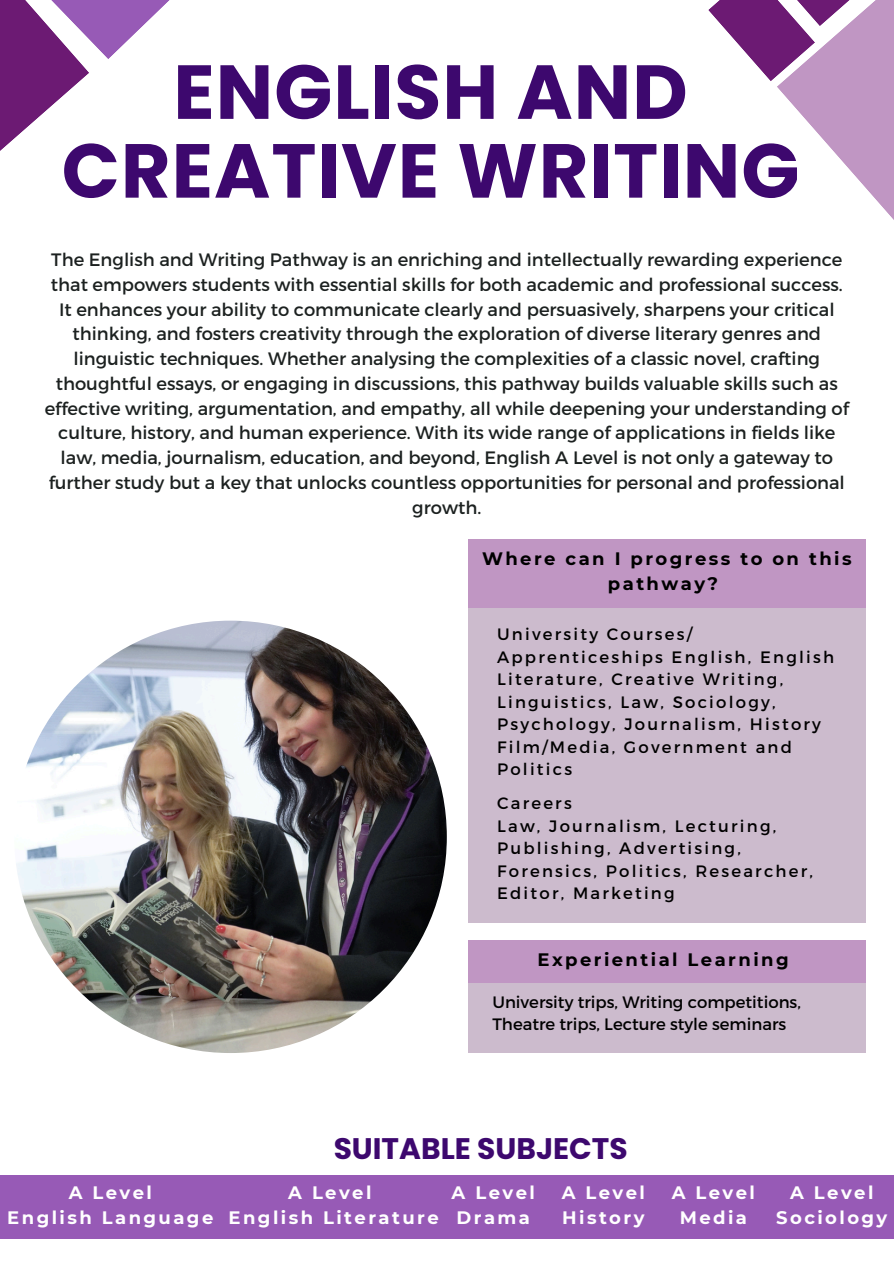
<style>
.page{position:relative;width:894px;height:1264px;background:#fff}
.page>*{position:absolute;margin:0;border:0;box-sizing:border-box;transform-origin:0 0}
.t1{font:700 76.35px/78.8px "Poppins";letter-spacing:.015em;color:#3d086e;text-align:center}
.t2{font:700 29.7px "Poppins";color:#3d086e}
.t3{font:18px/24.8px "Montserrat";color:#1c2120;text-align:center}
.t4{font:700 18px/24.8px "Montserrat";letter-spacing:.135em;color:#fff;text-align:center}
.t5{font:700 18px/24.8px "Montserrat";letter-spacing:.135em;color:#000;text-align:center}
.t6{font:16.5px/22.5px "Montserrat";letter-spacing:.135em;color:#000}
.t7{font:16.5px/22.5px "Montserrat";color:#000}
</style>
<div class="page">
<svg style="left:708px;top:0;width:68px;height:81px"></svg>
<svg style="left:776px;top:0;width:117px;height:219px;fill:#c096c3"></svg>
<svg style="left:0;top:0;width:170px;height:151px"></svg>
<div style="left:0;top:1175px;width:893px;height:63px;background:#975ab6"></div>
<div style="left:468px;top:592px;width:397px;height:330px;background:#ccbbcd"></div>
<div style="left:468px;top:970px;width:397px;height:83px;background:#ccbbcd"></div>
<div style="left:468px;top:939px;width:397px;height:43px;background:#c096c3"></div>
<div style="left:468px;top:539px;width:397px;height:68px;background:#c096c3"></div>
<img style="left:14px;top:620px;width:432px;height:433px;border-radius:50%">
<h3 class="t1" style="left:62px;top:53px;width:739px">ENGLISH AND<br>CREATIVE WRITING</h3>
<h3 class="t3" style="left:45px;top:246px;width:805px">The English and Writing Pathway is an enriching and intellectually rewarding experience that empowers students with essential skills for both academic and professional success.<br>It enhances your ability to communicate clearly and persuasively, sharpens your critical thinking, and fosters creativity through the exploration of diverse literary genres and linguistic techniques. Whether analysing the complexities of a classic novel, crafting thoughtful essays, or engaging in discussions, this pathway builds valuable skills such as effective writing, argumentation, and empathy, all while deepening your understanding of culture, history, and human experience. With its wide range of applications in fields like law, media, journalism, education, and beyond, English A Level is not only a gateway to further study but a key that unlocks countless opportunities for personal and professional growth.</h3>
<p class="t5" style="left:482px;top:546px;width:371px">Where can I progress to on this pathway?</p>
<p class="t6" style="left:497px;top:622px;width:338px">University Courses/<br>Apprenticeships English, English<br>Literature, Creative Writing,<br>Linguistics, Law, Sociology,<br>Psychology, Journalism, History<br>Film/Media, Government and<br>Politics</p>
<p class="t6" style="left:497px;top:791px;width:76px">Careers</p>
<p class="t6" style="left:497px;top:813px;width:317px">Law, Journalism, Lecturing,<br>Publishing, Advertising,<br>Forensics, Politics, Researcher,<br>Editor, Marketing</p>
<h1 class="t5" style="left:537px;top:946px;width:252px">Experiential Learning</h1>
<h3 class="t7" style="left:492px;top:989px;width:310px">University trips, Writing competitions,<br>Theatre trips, Lecture style seminars</h3>
<p class="t2" style="left:333px;top:1127px;width:295px">SUITABLE SUBJECTS</p>
<p class="t4" style="left:7px;top:1180px;width:207px">A Level<br>English Language</p>
<h3 class="t4" style="left:228px;top:1179px;width:212px">A Level<br>English Literature</h3>
<h3 class="t4" style="left:451px;top:1179px;width:85px;text-align:left">A Level<br>Drama</h3>
<h3 class="t4" style="left:561px;top:1180px;width:85px;text-align:left">A Level<br>History</h3>
<h3 class="t4" style="left:671px;top:1180px;width:85px">A Level<br>Media</h3>
<h3 class="t4" style="left:776px;top:1180px;width:113px">A Level<br>Sociology</h3>
</div>
